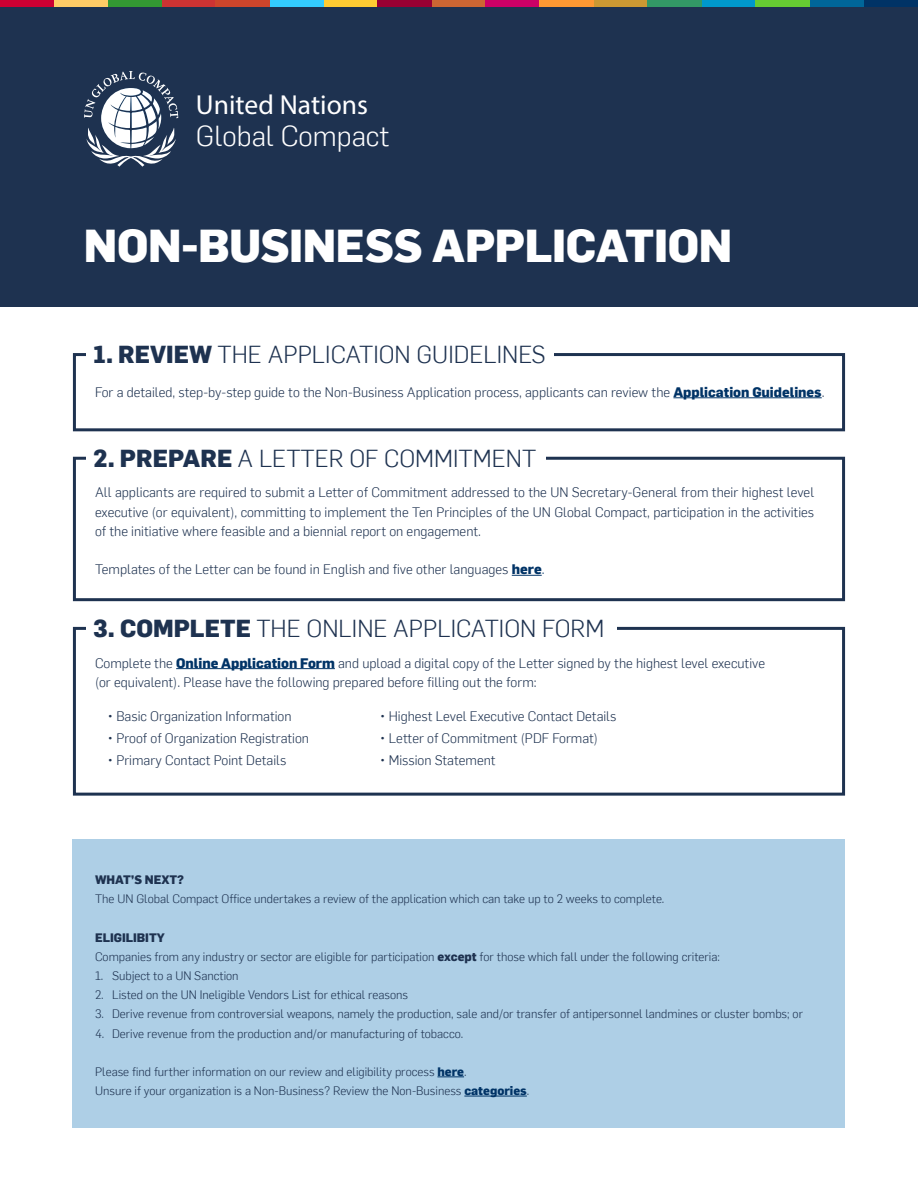
<style>
.page{position:relative;width:918px;height:1188px;background:#fff}
.page>*{position:absolute;margin:0;border:0;box-sizing:border-box;transform-origin:0 0}
.t1{font:800 45px "Flama";letter-spacing:-.01em;color:#fff}
.t2{font:300 28.2px "Flama";color:#fff}
.t3{font:27.6px "Myriad Pro";color:#fff}
.t4{font:300 24px "Flama";color:#1e3250}
.t5{font:300 13.5px/19.2px "Flama";color:#1e3250;text-align:justify}
.t6{font:300 12px/19.2px "Flama";color:#1e3250}
.t7{font:800 12px "Flama";color:#1e3250}
.s1{font-weight:800}
.s2{font-weight:800;color:#036}
.s3{color:#036}
</style>
<div class="page">
<div style="left:0;top:0;width:918px;height:307px;background:#1e3250"></div>
<div style="left:864px;top:0;width:54px;height:7px;background:#036"></div>
<div style="left:810px;top:0;width:54px;height:7px;background:#069"></div>
<div style="left:432px;top:0;width:54px;height:7px;background:#c63"></div>
<div style="left:486px;top:0;width:54px;height:7px;background:#c06"></div>
<div style="left:702px;top:0;width:54px;height:7px;background:#09c"></div>
<div style="left:756px;top:0;width:54px;height:7px;background:#6c3"></div>
<div style="left:594px;top:0;width:54px;height:7px;background:#c93"></div>
<div style="left:648px;top:0;width:54px;height:7px;background:#396"></div>
<div style="left:324px;top:0;width:54px;height:7px;background:#fc3"></div>
<div style="left:378px;top:0;width:54px;height:7px;background:#903"></div>
<div style="left:270px;top:0;width:54px;height:7px;background:#3cf"></div>
<div style="left:0;top:0;width:54px;height:7px;background:#c03"></div>
<div style="left:54px;top:0;width:54px;height:7px;background:#fc6"></div>
<div style="left:108px;top:0;width:54px;height:7px;background:#393"></div>
<div style="left:162px;top:0;width:54px;height:7px;background:#c33"></div>
<div style="left:216px;top:0;width:54px;height:7px;background:#cc452b"></div>
<div style="left:540px;top:0;width:54px;height:7px;background:#f93"></div>
<svg style="left:84px;top:71px;width:95px;height:96px"></svg>
<div style="left:73px;top:353px;width:772px;height:78px;border:3px solid #1e3250"></div>
<div style="left:73px;top:457px;width:772px;height:144px;border:3px solid #1e3250"></div>
<div style="left:73px;top:627px;width:772px;height:169px;border:3px solid #1e3250"></div>
<div style="left:86px;top:342px;width:467px;height:21px;background:#fff"></div>
<div style="left:86px;top:445px;width:460px;height:23px;background:#fff"></div>
<div style="left:86px;top:616px;width:531px;height:22px;background:#fff"></div>
<hr style="left:673px;top:397px;width:149px;height:1px;background:#036">
<hr style="left:512px;top:575px;width:30px;height:1px;background:#036">
<hr style="left:176px;top:668px;width:159px;height:1px;background:#036">
<div style="left:73px;top:840px;width:772px;height:288px;background:#aecfe6"></div>
<svg style="left:437px;top:1077px;width:27px;height:1px"></svg>
<hr style="left:464px;top:1096px;width:63px;height:1px;background:#036">
<h3 class="t3" style="left:196px;top:87px;width:174px">United Nations</h3>
<h2 class="t2" style="left:196px;top:117px;width:195px">Global Compact</h2>
<h1 class="t1" style="left:84px;top:213px;width:650px">NON-BUSINESS APPLICATION</h1>
<h3 class="t4" style="left:93px;top:338px;width:454px"><span class="s1">1. REVIEW</span> THE APPLICATION GUIDELINES</h3>
<p class="t5" style="left:95px;top:382px;width:731px">For a detailed, step-by-step guide to the Non-Business Application process, applicants can review the <span class="s2">Application Guidelines</span>.</p>
<h3 class="t4" style="left:93px;top:442px;width:445px"><span class="s1">2. PREPARE</span> A LETTER OF COMMITMENT</h3>
<p class="t5" style="left:95px;top:482px;width:721px">All applicants are required to submit a Letter of Commitment addressed to the UN Secretary-General from their highest level executive (or equivalent), committing to implement the Ten Principles of the UN Global Compact, participation in the activities of the initiative where feasible and a biennial report on engagement.</p>
<p class="t5" style="left:95px;top:559px;width:451px">Templates of the Letter can be found in English and five other languages <span class="s2">here</span><span class="s3">.</span></p>
<h3 class="t4" style="left:93px;top:612px;width:513px"><span class="s1">3. COMPLETE</span> THE ONLINE APPLICATION FORM</h3>
<p class="t5" style="left:95px;top:653px;width:671px">Complete the <span class="s2">Online Application Form</span> and upload a digital copy of the Letter signed by the highest level executive (or equivalent). Please have the following prepared before filling out the form:</p>
<p class="t5" style="left:108px;top:706px;width:185px">• Basic Organization Information</p>
<p class="t5" style="left:108px;top:728px;width:203px">• Proof of Organization Registration</p>
<p class="t5" style="left:108px;top:750px;width:180px">• Primary Contact Point Details</p>
<p class="t5" style="left:380px;top:706px;width:238px">• Highest Level Executive Contact Details</p>
<p class="t5" style="left:380px;top:728px;width:219px">• Letter of Commitment (PDF Format)</p>
<p class="t5" style="left:380px;top:750px;width:117px">• Mission Statement</p>
<p class="t7" style="left:95px;top:871px;width:90px">WHAT’S NEXT?</p>
<p class="t6" style="left:95px;top:889px;width:571px">The UN Global Compact Office undertakes a review of the application which can take up to 2 weeks to complete.</p>
<p class="t6" style="left:95px;top:927px;width:626px"><span class="s1">ELIGILIBITY<br></span>Companies from any industry or sector are eligible for participation <span class="s1">except</span> for those which fall under the following criteria:</p>
<p class="t6" style="left:95px;top:965px;width:145px">1. Subject to a UN Sanction</p>
<p class="t6" style="left:95px;top:985px;width:315px">2. Listed on the UN Ineligible Vendors List for ethical reasons</p>
<p class="t6" style="left:95px;top:1004px;width:709px">3. Derive revenue from controversial weapons, namely the production, sale and/or transfer of antipersonnel landmines or cluster bombs; or</p>
<p class="t6" style="left:95px;top:1023px;width:370px">4. Derive revenue from the production and/or manufacturing of tobacco.</p>
<p class="t6" style="left:95px;top:1061px;width:436px">Please find further information on our review and eligibility process <span class="s2">here</span>.<br>Unsure if your organization is a Non-Business? Review the Non-Business <span class="s2">categories</span>.</p>
</div>
